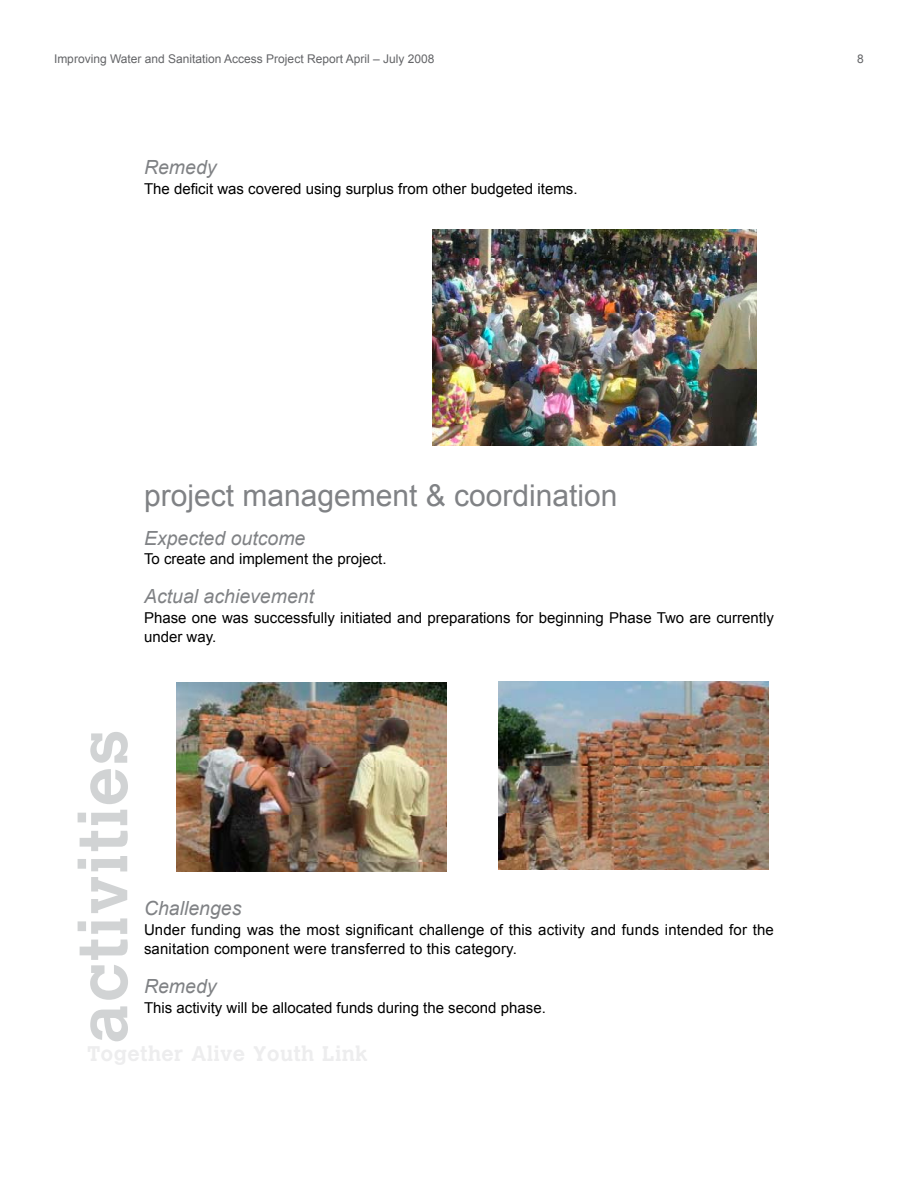
<style>
.page{position:relative;width:918px;height:1188px;background:#fff}
.page>*{position:absolute;margin:0;border:0;box-sizing:border-box;transform-origin:0 0}
.t1{font:700 67.5px "M Calvert";letter-spacing:.025em;color:#d1d3d4}
.t2{font:30px "Arial";color:#808285}
.t3{font:italic 19.5px "Arial";color:#808285}
.t4{font:15px/19.5px "Arial";color:#000}
.t5{font:12px "Arial";color:#636467}
</style>
<div class="page">
<img style="left:433px;top:230px;width:324px;height:216px">
<img style="left:177px;top:682px;width:270px;height:189px">
<img style="left:498px;top:681px;width:270px;height:189px">
<p class="t5" style="left:54px;top:52px;width:382px">Improving Water and Sanitation Access Project Report April – July 2008</p>
<p class="t5" style="left:857px;top:52px;width:8px">8</p>
<h3 class="t3" style="left:144px;top:157px;width:74px">Remedy</h3>
<p class="t4" style="left:144px;top:179px;width:435px">The deficit was covered using surplus from other budgeted items.</p>
<h2 class="t2" style="left:144px;top:479px;width:475px">project management &amp; coordination</h2>
<h3 class="t3" style="left:144px;top:527px;width:163px">Expected outcome</h3>
<p class="t4" style="left:144px;top:549px;width:244px">To create and implement the project.</p>
<h3 class="t3" style="left:144px;top:586px;width:172px">Actual achievement</h3>
<p class="t4" style="left:144px;top:608px;width:631px">Phase one was successfully initiated and preparations for beginning Phase Two are currently under way.</p>
<h1 class="t1" style="left:61px;top:1044px;width:316px;rotate:-90deg">activities</h1>
<h3 class="t3" style="left:144px;top:898px;width:99px">Challenges</h3>
<p class="t4" style="left:144px;top:920px;width:631px">Under funding was the most significant challenge of this activity and funds intended for the sanitation component were transferred to this category.</p>
<h3 class="t3" style="left:144px;top:976px;width:74px">Remedy</h3>
<p class="t4" style="left:144px;top:998px;width:403px">This activity will be allocated funds during the second phase.</p>
</div>
